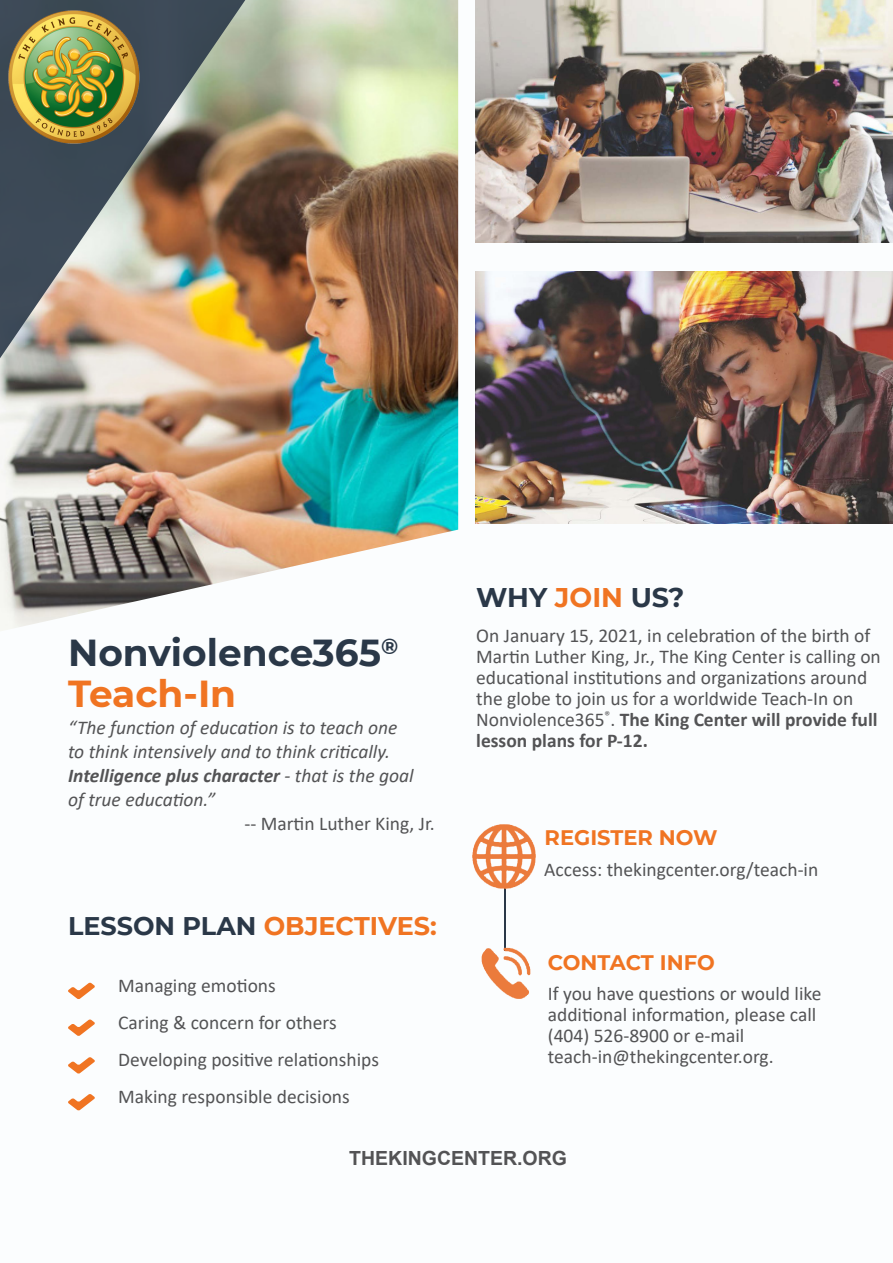
<style>
.page{position:relative;width:893px;height:1263px;background:#fbfdfe}
.page>*{position:absolute;margin:0;border:0;box-sizing:border-box;transform-origin:0 0}
.Name{font:700 37.5px "Montserrat";color:#2a3848}
.Name-2{font:700 37.5px "Montserrat";letter-spacing:-.005em;color:#f07422}
.Title_2{font:700 27px "Montserrat";color:#2a3848}
.Title_2-2{font:700 25.5px "Montserrat";color:#f07422}
.Title_3{font:700 21px "Montserrat";color:#f07422}
.Body_Text{font:19.5px/21px "Calibri";color:#535355}
.Body_Text-2{font:italic 19.5px/24px "Calibri";color:#535355}
.Body_Text-3{font:700 19.5px "Arial";color:#535355}
.s1{font-weight:700}
.s2{color:#2a3848}
.s3{color:#f07422}
</style>
<div class="page">
<img style="left:475px;top:0;width:418px;height:243px">
<img style="left:475px;top:271px;width:418px;height:252px">
<img style="left:0;top:0;width:458px;height:631px">
<img style="left:0;top:0;width:254px;height:378px">
<img style="left:7px;top:11px;width:133px;height:132px">
<hr style="left:504px;top:884px;width:2px;height:67px;background:#2a3848">
<svg style="left:68px;top:1057px;width:27px;height:17px"></svg>
<svg style="left:68px;top:982px;width:27px;height:17px"></svg>
<svg style="left:68px;top:1019px;width:27px;height:17px"></svg>
<svg style="left:68px;top:1094px;width:27px;height:16px"></svg>
<img style="left:481px;top:947px;width:50px;height:52px">
<img style="left:472px;top:825px;width:64px;height:63px">
<p class="Name" style="left:68px;top:626px;width:332px">Nonviolence365<sup>®</sup></p>
<p class="Name-2" style="left:68px;top:666px;width:170px">Teach-In</p>
<p class="Body_Text-2" style="left:68px;top:715px;width:347px">“The function of education is to teach one to think intensively and to think critically.<br><span class="s1">Intelligence plus character</span> - that is the goal</p>
<p class="Body_Text-2" style="left:68px;top:787px;width:149px">of true education.”</p>
<p class="Body_Text" style="left:244px;top:812px;width:192px">-- Martin Luther King, Jr.</p>
<p class="Title_2-2" style="left:68px;top:907px;width:370px"><span class="s2">LESSON PLAN</span> OBJECTIVES:</p>
<p class="Body_Text" style="left:118px;top:974px;width:159px">Managing emotions</p>
<p class="Body_Text" style="left:118px;top:1011px;width:220px">Caring &amp; concern for others</p>
<p class="Body_Text" style="left:118px;top:1049px;width:262px">Developing positive relationships</p>
<p class="Body_Text" style="left:118px;top:1086px;width:233px">Making responsible decisions</p>
<p class="Title_2" style="left:476px;top:578px;width:210px">WHY <span class="s3">JOIN</span> US?</p>
<p class="Body_Text" style="left:476px;top:624px;width:406px">On January 15, 2021, in celebration of the birth of Martin Luther King, Jr., The King Center is calling on educational institutions and organizations around the globe to join us for a worldwide Teach-In on Nonviolence365<sup>®</sup>. <span class="s1">The King Center will provide full lesson plans for P-12.</span></p>
<p class="Title_3" style="left:545px;top:822px;width:174px">REGISTER NOW</p>
<p class="Body_Text" style="left:544px;top:859px;width:276px">Access: thekingcenter.org/teach-in</p>
<p class="Title_3" style="left:548px;top:947px;width:168px">CONTACT INFO</p>
<p class="Body_Text" style="left:548px;top:982px;width:275px">If you have questions or would like additional information, please call</p>
<p class="Body_Text" style="left:548px;top:1024px;width:198px">(404) 526-8900 or e-mail</p>
<p class="Body_Text" style="left:548px;top:1045px;width:227px">teach-in@thekingcenter.org.</p>
<p class="Body_Text-3" style="left:349px;top:1144px;width:219px">THEKINGCENTER.ORG</p>
</div>
